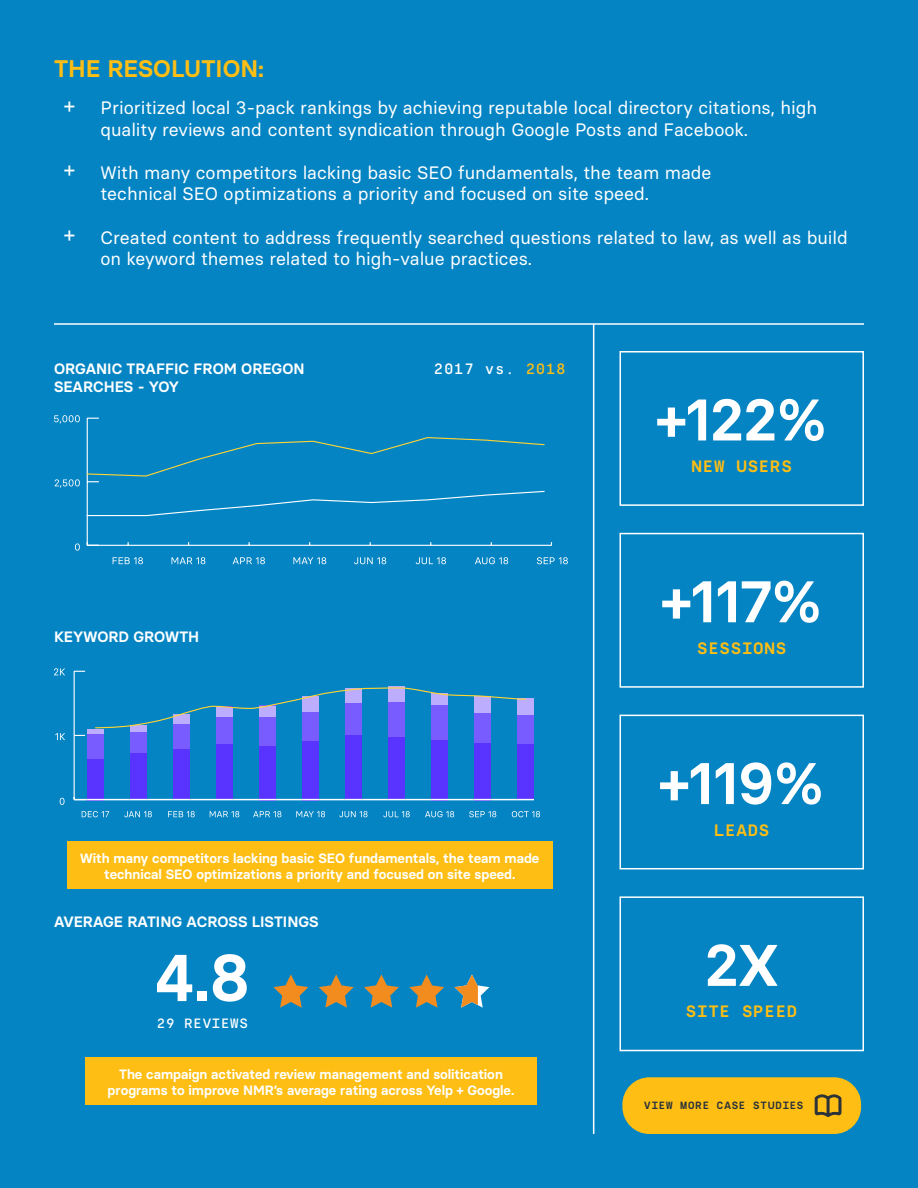
<style>
.page{position:relative;width:918px;height:1188px;background:#0484c3}
.page>*{position:absolute;margin:0;border:0;box-sizing:border-box;transform-origin:0 0}
.t1{font:600 66px "Basier Square";color:#fff}
.t2{font:600 58.5px "Basier Square";color:#fff}
.t3{font:600 24px "Basier Square";color:#febe14}
.t4{font:24px "Space Mono";color:#fff}
.t5{font:18px/21.6px "Basier Square";color:#fff}
.t6{font:600 16.5px "Silka Mono";color:#febe14}
.t7{font:600 15px/18px "Basier Square";color:#fff}
.t8{font:500 15px "Silka Mono";color:#fff}
.t9{font:600 13.5px/16.2px "Basier Square";color:#fff;text-align:center}
.t10{font:500 13.5px "Silka Mono";color:#fff}
.t11{font:600 10.5px "Silka Mono";letter-spacing:.02em;color:#29313a}
.s1{color:#febe14}
</style>
<div class="page">
<hr style="left:54px;top:323px;width:810px;height:2px;background:#fff">
<hr style="left:593px;top:324px;width:1px;height:810px;background:#fff">
<div style="left:620px;top:896px;width:244px;height:155px;border:2px solid #fff"></div>
<div style="left:620px;top:715px;width:244px;height:154px;border:2px solid #fff"></div>
<div style="left:620px;top:533px;width:244px;height:155px;border:2px solid #fff"></div>
<div style="left:620px;top:351px;width:244px;height:155px;border:2px solid #fff"></div>
<div style="left:88px;top:729px;width:16px;height:71px;background:#5933ff"></div>
<div style="left:130px;top:725px;width:16px;height:75px;background:#5933ff"></div>
<div style="left:173px;top:715px;width:16px;height:85px;background:#5933ff"></div>
<div style="left:216px;top:707px;width:16px;height:93px;background:#5933ff"></div>
<div style="left:259px;top:706px;width:17px;height:94px;background:#5933ff"></div>
<div style="left:302px;top:696px;width:17px;height:104px;background:#5933ff"></div>
<div style="left:346px;top:688px;width:16px;height:112px;background:#5933ff"></div>
<div style="left:389px;top:687px;width:16px;height:113px;background:#5933ff"></div>
<div style="left:432px;top:693px;width:16px;height:107px;background:#5933ff"></div>
<div style="left:475px;top:696px;width:16px;height:104px;background:#5933ff"></div>
<div style="left:518px;top:699px;width:16px;height:101px;background:#5933ff"></div>
<div style="left:88px;top:729px;width:16px;height:30px;background:#785cff"></div>
<div style="left:130px;top:725px;width:16px;height:28px;background:#785cff"></div>
<div style="left:173px;top:715px;width:16px;height:34px;background:#785cff"></div>
<div style="left:216px;top:707px;width:16px;height:37px;background:#785cff"></div>
<div style="left:259px;top:706px;width:17px;height:40px;background:#785cff"></div>
<div style="left:302px;top:696px;width:17px;height:44px;background:#785cff"></div>
<div style="left:346px;top:688px;width:16px;height:47px;background:#785cff"></div>
<div style="left:389px;top:687px;width:16px;height:50px;background:#785cff"></div>
<div style="left:432px;top:693px;width:16px;height:46px;background:#785cff"></div>
<div style="left:475px;top:696px;width:16px;height:47px;background:#785cff"></div>
<div style="left:518px;top:699px;width:16px;height:45px;background:#785cff"></div>
<div style="left:88px;top:729px;width:16px;height:5px;background:#bdadff"></div>
<div style="left:130px;top:725px;width:16px;height:6px;background:#bdadff"></div>
<div style="left:518px;top:699px;width:16px;height:16px;background:#bdadff"></div>
<svg style="left:60px;top:798px;width:5px;height:7px"></svg>
<svg style="left:55px;top:733px;width:10px;height:7px"></svg>
<svg style="left:54px;top:668px;width:11px;height:7px"></svg>
<hr style="left:74px;top:799px;width:460px;height:1px;background:#fff">
<svg style="left:210px;top:811px;width:29px;height:6px"></svg>
<svg style="left:253px;top:811px;width:28px;height:6px"></svg>
<svg style="left:296px;top:811px;width:29px;height:6px"></svg>
<svg style="left:339px;top:811px;width:29px;height:6px"></svg>
<svg style="left:383px;top:811px;width:27px;height:6px"></svg>
<svg style="left:425px;top:811px;width:29px;height:6px"></svg>
<svg style="left:469px;top:811px;width:27px;height:6px"></svg>
<svg style="left:512px;top:811px;width:28px;height:6px"></svg>
<hr style="left:74px;top:671px;width:1px;height:129px;background:#fff">
<svg style="left:73px;top:797px;width:12px;height:3px"></svg>
<svg style="left:95px;top:687px;width:432px;height:42px"></svg>
<svg style="left:168px;top:811px;width:27px;height:6px"></svg>
<svg style="left:82px;top:811px;width:27px;height:6px"></svg>
<svg style="left:124px;top:811px;width:28px;height:6px"></svg>
<svg style="left:273px;top:974px;width:35px;height:34px"></svg>
<svg style="left:454px;top:974px;width:35px;height:34px"></svg>
<svg style="left:409px;top:974px;width:35px;height:34px"></svg>
<svg style="left:364px;top:974px;width:35px;height:34px"></svg>
<svg style="left:319px;top:974px;width:35px;height:34px"></svg>
<svg style="left:75px;top:544px;width:5px;height:7px"></svg>
<svg style="left:55px;top:479px;width:25px;height:9px"></svg>
<svg style="left:54px;top:415px;width:26px;height:9px"></svg>
<hr style="left:87px;top:545px;width:464px;height:1px;background:#fff">
<hr style="left:87px;top:418px;width:1px;height:127px;background:#fff">
<svg style="left:86px;top:490px;width:459px;height:27px"></svg>
<svg style="left:86px;top:436px;width:459px;height:46px"></svg>
<svg style="left:113px;top:557px;width:30px;height:7px"></svg>
<svg style="left:172px;top:557px;width:33px;height:7px"></svg>
<svg style="left:233px;top:557px;width:32px;height:7px"></svg>
<svg style="left:293px;top:557px;width:33px;height:7px"></svg>
<svg style="left:354px;top:557px;width:32px;height:7px"></svg>
<svg style="left:416px;top:557px;width:30px;height:7px"></svg>
<svg style="left:475px;top:557px;width:33px;height:7px"></svg>
<svg style="left:537px;top:557px;width:31px;height:7px"></svg>
<div style="left:85px;top:1057px;width:452px;height:47px;background:#febe14"></div>
<div style="left:67px;top:841px;width:486px;height:48px;background:#febe14"></div>
<div style="left:622px;top:1077px;width:239px;height:57px;background:#febe14;border-radius:27px"></div>
<svg style="left:815px;top:1094px;width:26px;height:23px"></svg>
<h3 class="t3" style="left:54px;top:53px;width:212px">THE RESOLUTION:</h3>
<h3 class="t4" style="left:62px;top:88px;width:16px">+</h3>
<p class="t5" style="left:100px;top:97px;width:718px">Prioritized local 3-pack rankings by achieving reputable local directory citations, high quality reviews and content syndication through Google Posts and Facebook.</p>
<p class="t5" style="left:100px;top:161px;width:613px">With many competitors lacking basic SEO fundamentals, the team made technical SEO optimizations a priority and focused on site speed.</p>
<p class="t5" style="left:100px;top:226px;width:749px">Created content to address frequently searched questions related to law, as well as build on keyword themes related to high-value practices.</p>
<h3 class="t4" style="left:62px;top:153px;width:16px">+</h3>
<h3 class="t4" style="left:62px;top:218px;width:16px">+</h3>
<p class="t7" style="left:54px;top:360px;width:252px">ORGANIC TRAFFIC FROM OREGON<br>SEARCHES - YOY</p>
<p class="t8" style="left:434px;top:360px;width:134px">2017 vs. <span class="s1">2018</span></p>
<p class="t7" style="left:54px;top:627px;width:147px">KEYWORD GROWTH</p>
<p class="t9" style="left:80px;top:850px;width:461px">With many competitors lacking basic SEO fundamentals, the team made technical SEO optimizations a priority and focused on site speed.</p>
<p class="t7" style="left:54px;top:912px;width:266px">AVERAGE RATING ACROSS LISTINGS</p>
<h1 class="t1" style="left:155px;top:937px;width:96px">4.8</h1>
<p class="t10" style="left:157px;top:1015px;width:93px">29 REVIEWS</p>
<p class="t9" style="left:108px;top:1066px;width:408px">The campaign activated review management and solitication programs to improve NMR’s average rating across Yelp + Google.</p>
<h2 class="t2" style="left:657px;top:383px;width:171px">+122%</h2>
<p class="t6" style="left:691px;top:456px;width:102px">NEW USERS</p>
<h2 class="t2" style="left:662px;top:565px;width:161px">+117%</h2>
<p class="t6" style="left:697px;top:638px;width:91px">SESSIONS</p>
<h2 class="t2" style="left:660px;top:747px;width:165px">+119%</h2>
<p class="t6" style="left:714px;top:820px;width:58px">LEADS</p>
<h2 class="t2" style="left:705px;top:929px;width:75px">2X</h2>
<p class="t6" style="left:686px;top:1002px;width:114px">SITE SPEED</p>
<p class="t11" style="left:644px;top:1099px;width:161px">VIEW MORE CASE STUDIES</p>
</div>
